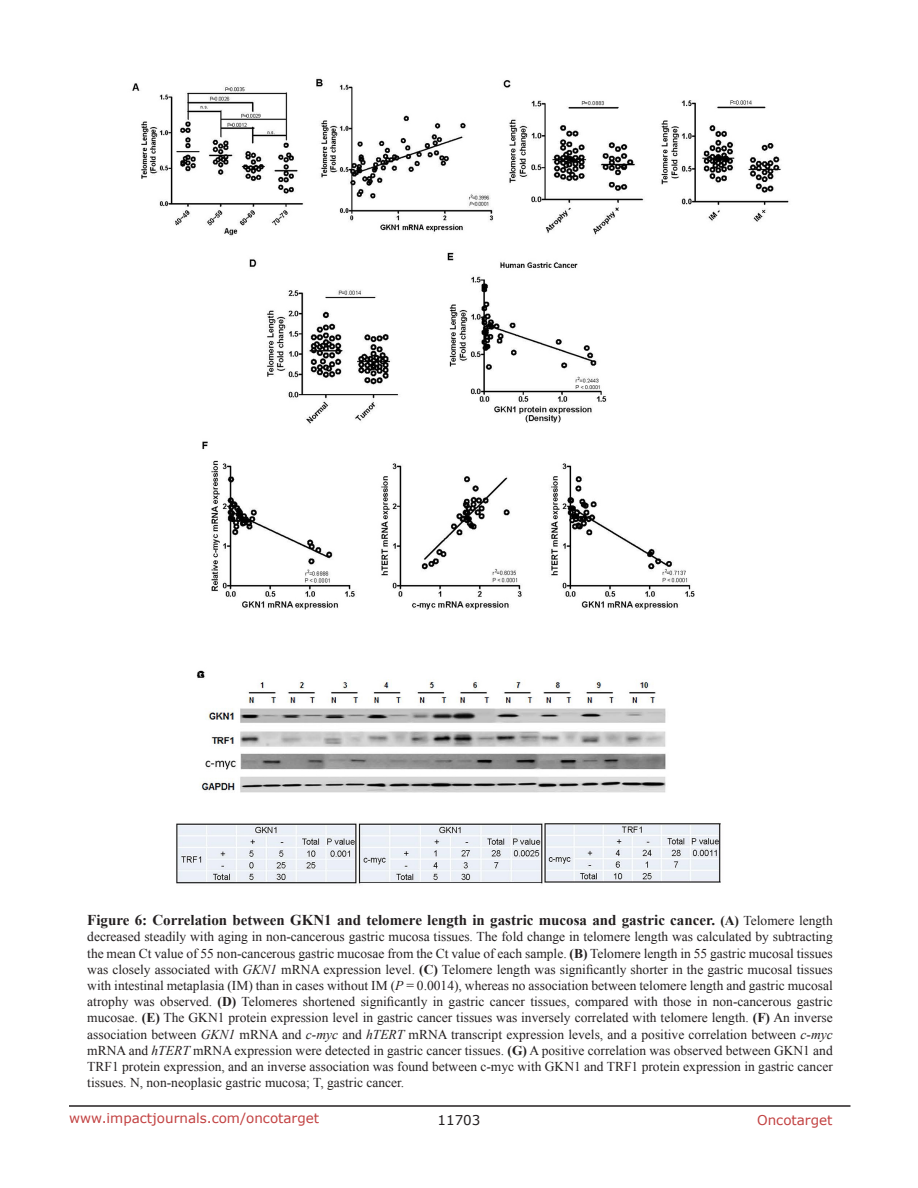
<style>
.page{position:relative;width:918px;height:1188px;background:#fff}
.page>*{position:absolute;margin:0;border:0;box-sizing:border-box;transform-origin:0 0}
.FigureText{font:700 15px "Times New Roman";color:#231f20}
.FigureText-2{font:13.5px/16.2px "Times New Roman";color:#231f20;text-align:justify}
.t1{font:13.5px "Verdana";color:#c24141}
.t2{font:13.5px "Verdana";color:#231f20}
.s1{font-size:13.5px}
.s2{font-weight:400;font-size:13.5px}
.s3{font-weight:700}
.s4{font-style:italic}
</style>
<div class="page">
<hr style="left:69px;top:1105px;width:781px;height:2px;background:#231f20">
<img style="left:132px;top:78px;width:657px;height:806px">
<p class="FigureText" style="left:87px;top:910px;width:747px">Figure 6: Correlation between GKN1 and telomere length in gastric mucosa and gastric cancer. <span class="s1">(A)</span> <span class="s2">Telomere length</span></p>
<p class="FigureText-2" style="left:87px;top:929px;width:747px">decreased steadily with aging in non-cancerous gastric mucosa tissues. The fold change in telomere length was calculated by subtracting the mean Ct value of 55 non-cancerous gastric mucosae from the Ct value of each sample. <span class="s3">(B)</span> Telomere length in 55 gastric mucosal tissues was closely associated with <span class="s4">GKN1</span> mRNA expression level. <span class="s3">(C)</span> Telomere length was significantly shorter in the gastric mucosal tissues with intestinal metaplasia (IM) than in cases without IM (<span class="s4">P</span> = 0.0014), whereas no association between telomere length and gastric mucosal atrophy was observed. <span class="s3">(D)</span> Telomeres shortened significantly in gastric cancer tissues, compared with those in non-cancerous gastric mucosae. <span class="s3">(E)</span> The GKN1 protein expression level in gastric cancer tissues was inversely correlated with telomere length. <span class="s3">(F)</span> An inverse association between <span class="s4">GKN1</span> mRNA and <span class="s4">c-myc</span> and <span class="s4">hTERT</span> mRNA transcript expression levels, and a positive correlation between <span class="s4">c-myc </span>mRNA and <span class="s4">hTERT</span> mRNA expression were detected in gastric cancer tissues. <span class="s3">(G)</span> A positive correlation was observed between GKN1 and TRF1 protein expression, and an inverse association was found between c-myc with GKN1 and TRF1 protein expression in gastric cancer tissues. N, non-neoplasic gastric mucosa; T, gastric cancer.</p>
<p class="t1" style="left:69px;top:1109px;width:252px">www.impactjournals.com/oncotarget</p>
<p class="t2" style="left:438px;top:1111px;width:44px">11703</p>
<p class="t1" style="left:757px;top:1111px;width:77px">Oncotarget</p>
</div>
